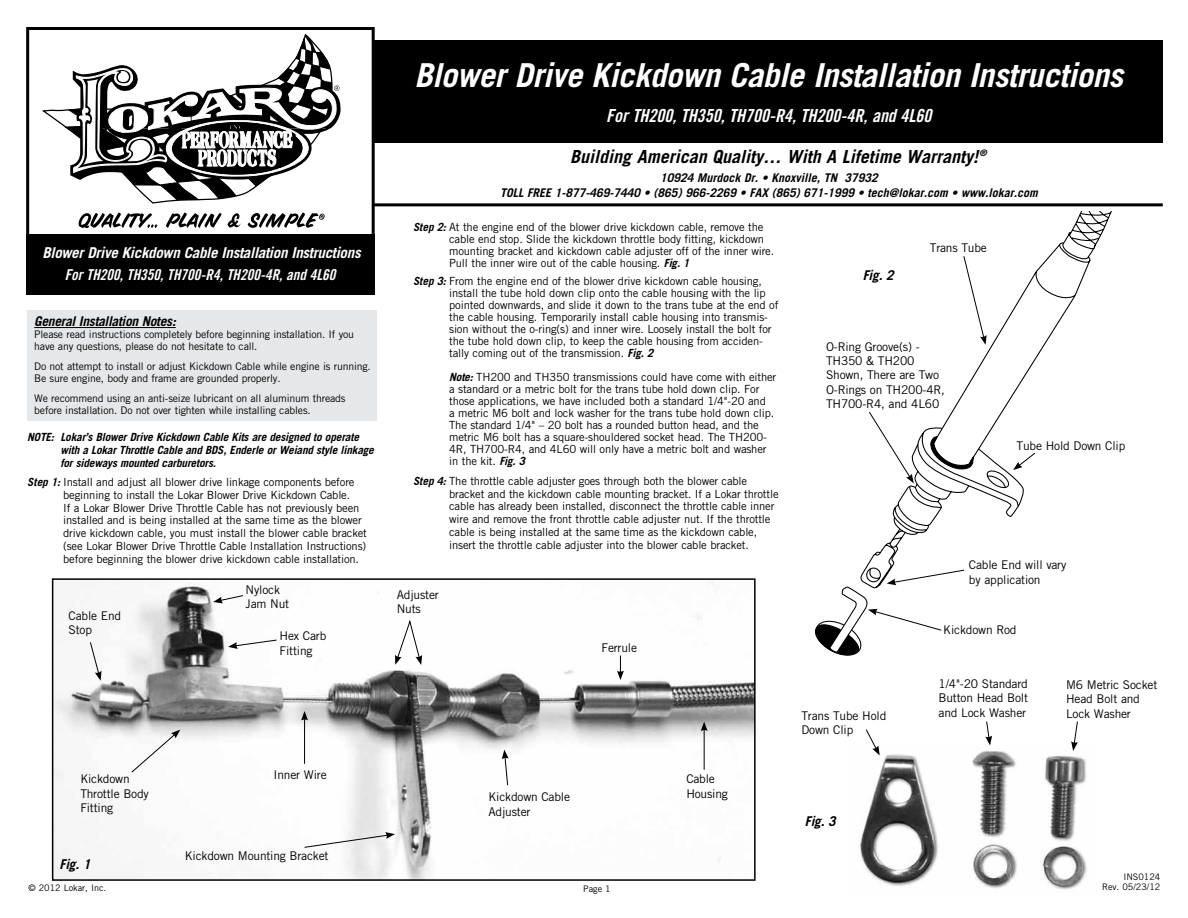
<style>
.page{position:relative;width:1188px;height:918px;background:#fff}
.page>*{position:absolute;margin:0;border:0;box-sizing:border-box;transform-origin:0 0}
.t1{font:italic 700 33px "Trade Gothic";letter-spacing:-.015em;color:#fff}
.t2{font:italic 700 18px "Trade Gothic";color:#000}
.t3{font:18px "Trade Gothic Bold Cond Twenty Obl";color:#fff}
.t4{font:italic 700 15px "Trade Gothic";letter-spacing:-.02em;color:#fff}
.t5{font:15px "Trade Gothic Bold Cond Twenty Obl";color:#fff}
.t6{font:italic 700 13.5px "Trade Gothic";letter-spacing:-.02em;color:#000}
.t7{font:12px/14.4px "Trade Gothic";letter-spacing:-.015em;color:#000}
.t8{font:italic 700 12px/14.4px "Trade Gothic";color:#000;text-align:center}
.t9{font:11.25px/12px "Trade Gothic";letter-spacing:-.015em;color:#000}
.t10{font:italic 700 11.25px/12.8px "Trade Gothic";letter-spacing:-.015em;color:#000}
.t11{font:10.5px/12px "Trade Gothic";letter-spacing:-.015em;color:#000}
.t12{font:9px "Trade Gothic";color:#000}
.t13{font:italic 700 9px "Trade Gothic";color:#000}
.s1{font-weight:700;font-style:italic}
</style>
<div class="page">
<img style="left:860px;top:745px;width:227px;height:145px">
<div style="left:363px;top:41px;width:800px;height:102px;background:#000"></div>
<hr style="left:365px;top:203px;width:798px;height:3px;background:#000">
<div style="left:28px;top:28px;width:345px;height:263px;background:#fff"></div>
<svg style="left:42px;top:109px;width:164px;height:95px"></svg>
<svg style="left:65px;top:34px;width:276px;height:166px"></svg>
<svg style="left:78px;top:212px;width:79px;height:16px"></svg>
<svg style="left:166px;top:212px;width:75px;height:16px"></svg>
<svg style="left:248px;top:212px;width:77px;height:16px"></svg>
<div style="left:26px;top:27px;width:349px;height:266px;border:3px solid #000"></div>
<div style="left:26px;top:234px;width:349px;height:60px;background:#000"></div>
<div style="left:27px;top:310px;width:349px;height:110px;background:#e6e7e8"></div>
<hr style="left:34px;top:327px;width:142px;height:1px;background:#000">
<img style="left:55px;top:581px;width:698px;height:297px">
<div style="left:52px;top:578px;width:704px;height:303px;border:2px solid #000"></div>
<svg style="left:89px;top:641px;width:13px;height:40px"></svg>
<svg style="left:213px;top:595px;width:31px;height:8px"></svg>
<svg style="left:228px;top:639px;width:49px;height:10px"></svg>
<svg style="left:864px;top:487px;width:153px;height:82px"></svg>
<svg style="left:908px;top:212px;width:204px;height:297px"></svg>
<svg style="left:869px;top:411px;width:45px;height:72px"></svg>
<svg style="left:963px;top:255px;width:24px;height:90px"></svg>
<svg style="left:815px;top:569px;width:150px;height:87px"></svg>
<svg style="left:1013px;top:452px;width:23px;height:18px"></svg>
<svg style="left:395px;top:619px;width:27px;height:46px"></svg>
<svg style="left:617px;top:656px;width:7px;height:24px"></svg>
<svg style="left:131px;top:730px;width:49px;height:43px"></svg>
<hr style="left:304px;top:718px;width:1px;height:46px;background:#000">
<svg style="left:301px;top:711px;width:7px;height:9px"></svg>
<svg style="left:304px;top:832px;width:91px;height:16px"></svg>
<svg style="left:502px;top:750px;width:7px;height:36px"></svg>
<hr style="left:704px;top:729px;width:1px;height:41px;background:#000">
<svg style="left:701px;top:722px;width:7px;height:9px"></svg>
<svg style="left:865px;top:729px;width:15px;height:27px"></svg>
<svg style="left:985px;top:721px;width:7px;height:24px"></svg>
<svg style="left:1071px;top:721px;width:7px;height:30px"></svg>
<h1 class="t1" style="left:414px;top:55px;width:710px">Blower Drive Kickdown Cable Installation Instructions</h1>
<h2 class="t3" style="left:606px;top:105px;width:327px">For TH200, TH350, TH700-R4, TH200-4R, and 4L60</h2>
<h3 class="t4" style="left:42px;top:244px;width:320px">Blower Drive Kickdown Cable Installation Instructions</h3>
<h3 class="t5" style="left:65px;top:266px;width:272px">For TH200, TH350, TH700-R4, TH200-4R, and 4L60</h3>
<p class="t6" style="left:34px;top:313px;width:143px">General Installation Notes:</p>
<p class="t11" style="left:34px;top:328px;width:321px">Please read instructions completely before beginning installation. If you have any questions, please do not hesitate to call.</p>
<p class="t11" style="left:34px;top:360px;width:338px">Do not attempt to install or adjust Kickdown Cable while engine is running.<br>Be sure engine, body and frame are grounded properly.</p>
<p class="t11" style="left:34px;top:392px;width:313px">We recommend using an anti-seize lubricant on all aluminum threads before installation. Do not over tighten while installing cables.</p>
<p class="t10" style="left:60px;top:430px;width:315px;text-indent:-33px">NOTE: Lokar’s Blower Drive Kickdown Cable Kits are designed to operate with a Lokar Throttle Cable and BDS, Enderle or Weiand style linkage for sideways mounted carburetors.</p>
<p class="t9" style="left:63px;top:476px;width:305px;line-height:12.8px;text-indent:-36px"><span class="s1">Step 1:</span> Install and adjust all blower drive linkage components before beginning to install the Lokar Blower Drive Kickdown Cable.<br>If a Lokar Blower Drive Throttle Cable has not previously been installed and is being installed at the same time as the blower drive kickdown cable, you must install the blower cable bracket (see Lokar Blower Drive Throttle Cable Installation Instructions) before beginning the blower drive kickdown cable installation.</p>
<p class="t7" style="left:69px;top:608px;width:54px">Cable End<br>Stop</p>
<p class="t7" style="left:246px;top:582px;width:45px">Nylock<br>Jam Nut</p>
<p class="t7" style="left:280px;top:629px;width:48px">Hex Carb<br>Fitting</p>
<p class="t13" style="left:980px;top:148px;width:9px">®</p>
<h2 class="t2" style="left:570px;top:146px;width:410px">Building American Quality… With A Lifetime Warranty!</h2>
<p class="t8" style="left:500px;top:171px;width:539px">10924 Murdock Dr. • Knoxville, TN 37932<br>TOLL FREE 1-877-469-7440 • (865) 966-2269 • FAX (865) 671-1999 • tech@lokar.com • www.lokar.com</p>
<p class="t9" style="left:449px;top:220px;width:327px;text-indent:-36px"><span class="s1">Step 2:</span> At the engine end of the blower drive kickdown cable, remove the cable end stop. Slide the kickdown throttle body fitting, kickdown mounting bracket and kickdown cable adjuster off of the inner wire.<br>Pull the inner wire out of the cable housing. <span class="s1">Fig. 1</span></p>
<p class="t9" style="left:449px;top:275px;width:331px;text-indent:-36px"><span class="s1">Step 3:</span> From the engine end of the blower drive kickdown cable housing, install the tube hold down clip onto the cable housing with the lip pointed downwards, and slide it down to the trans tube at the end of the cable housing. Temporarily install cable housing into transmis&shy;sion without the o-ring(s) and inner wire. Loosely install the bolt for the tube hold down clip, to keep the cable housing from acciden&shy;tally coming out of the transmission. <span class="s1">Fig. 2</span></p>
<p class="t9" style="left:449px;top:371px;width:329px"><span class="s1">Note:</span> TH200 and TH350 transmissions could have come with either a standard or a metric bolt for the trans tube hold down clip. For those applications, we have included both a standard 1/4"-20 and<br>a metric M6 bolt and lock washer for the trans tube hold down clip.<br>The standard 1/4" – 20 bolt has a rounded button head, and the metric M6 bolt has a square-shouldered socket head. The TH200- 4R, TH700-R4, and 4L60 will only have a metric bolt and washer in the kit. <span class="s1">Fig. 3</span></p>
<p class="t9" style="left:449px;top:474px;width:331px;line-height:12.8px;text-indent:-36px"><span class="s1">Step 4:</span> The throttle cable adjuster goes through both the blower cable bracket and the kickdown cable mounting bracket. If a Lokar throttle cable has already been installed, disconnect the throttle cable inner wire and remove the front throttle cable adjuster nut. If the throttle cable is being installed at the same time as the kickdown cable, insert the throttle cable adjuster into the blower cable bracket.</p>
<p class="t7" style="left:397px;top:587px;width:44px">Adjuster<br>Nuts</p>
<p class="t7" style="left:602px;top:640px;width:37px">Ferrule</p>
<p class="t6" style="left:863px;top:267px;width:32px">Fig. 2</p>
<p class="t7" style="left:930px;top:241px;width:59px">Trans Tube</p>
<p class="t7" style="left:826px;top:339px;width:120px">O-Ring Groove(s) -<br>TH350 &amp; TH200<br>Shown, There are Two<br>O-Rings on TH200-4R,<br>TH700-R4, and 4L60</p>
<p class="t7" style="left:1017px;top:438px;width:110px">Tube Hold Down Clip</p>
<p class="t7" style="left:969px;top:558px;width:99px">Cable End will vary by application</p>
<p class="t7" style="left:801px;top:708px;width:86px">Trans Tube Hold<br>Down Clip</p>
<p class="t7" style="left:943px;top:622px;width:75px">Kickdown Rod</p>
<p class="t7" style="left:939px;top:676px;width:91px;text-align:justify">1/4"-20 Standard Button Head Bolt and Lock Washer</p>
<p class="t7" style="left:1066px;top:677px;width:93px">M6 Metric Socket<br>Head Bolt and<br>Lock Washer</p>
<p class="t7" style="left:80px;top:772px;width:70px">Kickdown<br>Throttle Body<br>Fitting</p>
<p class="t6" style="left:60px;top:856px;width:32px">Fig. 1</p>
<p class="t12" style="left:29px;top:883px;width:79px">© 2012 Lokar, Inc.</p>
<p class="t7" style="left:274px;top:768px;width:55px">Inner Wire</p>
<p class="t7" style="left:686px;top:771px;width:43px">Cable<br>Housing</p>
<p class="t7" style="left:488px;top:790px;width:83px">Kickdown Cable<br>Adjuster</p>
<p class="t7" style="left:185px;top:848px;width:145px">Kickdown Mounting Bracket</p>
<p class="t6" style="left:805px;top:812px;width:32px">Fig. 3</p>
<p class="t12" style="left:1123px;top:872px;width:38px">INS0124</p>
<p class="t12" style="left:583px;top:883px;width:29px">Page 1</p>
<p class="t12" style="left:1102px;top:881px;width:60px">Rev. 05/23/12</p>
</div>
